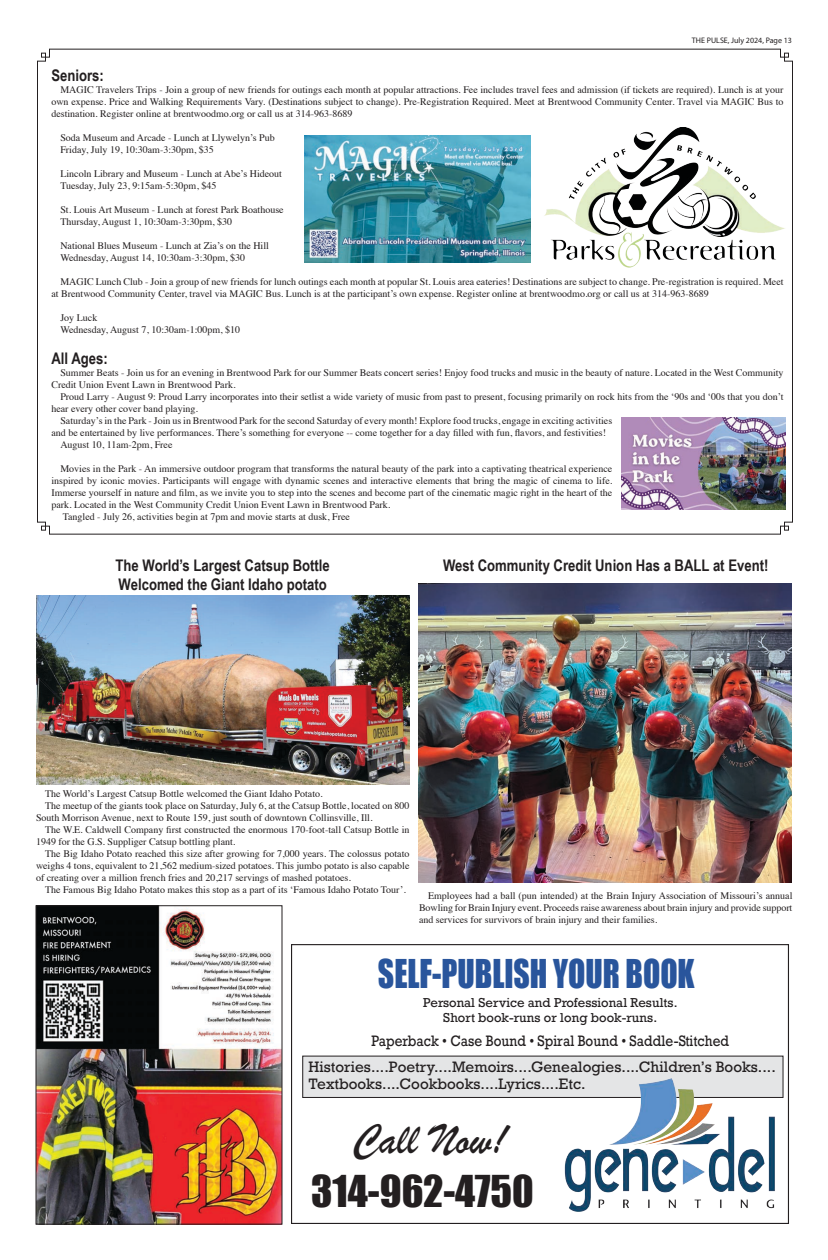
<style>
.page{position:relative;width:828px;height:1260px;background:#fff}
.page>*{position:absolute;margin:0;border:0;box-sizing:border-box;transform-origin:0 0}
.Head_16pt{font:44.6px "Brush Script";color:#231f20}
.Head_16pt-2{font:40.3px "Impact";color:#231f20}
.Head_16pt-3{font:36.5px "Impact";color:#29559c;scale:.87 1}
.Head_16pt-4{font:700 16px "Arial Narrow";color:#231f20}
.Head_16pt-5{font:14.2px/17px "Rockwell";color:#231f20}
.Head_16pt-6{font:14.2px "Rockwell";color:#231f20;scale:.89 1}
.Head_16pt-7{font:12.2px "Rockwell";color:#231f20}
.Ci{font:10px/12px "Times";color:#231f20}
.t1{font:8px "Myriad Pro";color:#231f20}
</style>
<div class="page">
<div style="left:303px;top:1056px;width:480px;height:41px;background:#e4e5e6"></div>
<div style="left:302px;top:1056px;width:481px;height:42px;border:1px solid #231f20"></div>
<img style="left:555px;top:1073px;width:228px;height:151px">
<img style="left:418px;top:583px;width:374px;height:300px">
<img style="left:36px;top:595px;width:374px;height:189px">
<img style="left:38px;top:907px;width:242px;height:316px">
<div style="left:36px;top:905px;width:246px;height:320px;border:1px solid #231f20"></div>
<svg style="left:37px;top:48px;width:756px;height:487px"></svg>
<img style="left:542px;top:128px;width:243px;height:156px">
<img style="left:305px;top:136px;width:225px;height:127px">
<img style="left:621px;top:418px;width:164px;height:92px">
<p class="t1" style="left:692px;top:35px;width:102px">THE PULSE, July 2024, Page 13</p>
<p class="Head_16pt-4" style="left:51px;top:63px;width:54px">Seniors:</p>
<p class="Ci" style="left:51px;top:83px;width:734px;text-align:justify;text-indent:9px">MAGIC Travelers Trips - Join a group of new friends for outings each month at popular attractions. Fee includes travel fees and admission (if tickets are required). Lunch is at your own expense. Price and Walking Requirements Vary. (Destinations subject to change). Pre-Registration Required. Meet at Brentwood Community Center. Travel via MAGIC Bus to destination. Register online at brentwoodmo.org or call us at 314-963-8689</p>
<p class="Ci" style="left:60px;top:131px;width:216px">Soda Museum and Arcade - Lunch at Llywelyn’s Pub</p>
<p class="Ci" style="left:60px;top:143px;width:155px">Friday, July 19, 10:30am-3:30pm, $35</p>
<p class="Ci" style="left:60px;top:167px;width:223px">Lincoln Library and Museum - Lunch at Abe’s Hideout</p>
<p class="Ci" style="left:60px;top:179px;width:157px">Tuesday, July 23, 9:15am-5:30pm, $45</p>
<p class="Ci" style="left:60px;top:203px;width:225px">St. Louis Art Museum - Lunch at forest Park Boathouse</p>
<p class="Ci" style="left:60px;top:215px;width:173px">Thursday, August 1, 10:30am-3:30pm, $30</p>
<p class="Ci" style="left:60px;top:239px;width:210px">National Blues Museum - Lunch at Zia’s on the Hill</p>
<p class="Ci" style="left:60px;top:251px;width:186px">Wednesday, August 14, 10:30am-3:30pm, $30</p>
<p class="Ci" style="left:51px;top:275px;width:734px;text-indent:9px">MAGIC Lunch Club - Join a group of new friends for lunch outings each month at popular St. Louis area eateries! Destinations are subject to change. Pre-registration is required. Meet at Brentwood Community Center, travel via MAGIC Bus. Lunch is at the participant’s own expense. Register online at brentwoodmo.org or call us at 314-963-8689</p>
<p class="Ci" style="left:60px;top:311px;width:38px">Joy Luck</p>
<p class="Ci" style="left:60px;top:323px;width:181px">Wednesday, August 7, 10:30am-1:00pm, $10</p>
<p class="Head_16pt-4" style="left:51px;top:346px;width:58px">All Ages:</p>
<p class="Ci" style="left:51px;top:366px;width:734px;text-indent:9px">Summer Beats - Join us for an evening in Brentwood Park for our Summer Beats concert series! Enjoy food trucks and music in the beauty of nature. Located in the West Community<br>Credit Union Event Lawn in Brentwood Park.</p>
<p class="Ci" style="left:51px;top:390px;width:734px;text-indent:9px">Proud Larry - August 9: Proud Larry incorporates into their setlist a wide variety of music from past to present, focusing primarily on rock hits from the ‘90s and ‘00s that you don’t hear every other cover band playing.</p>
<p class="Ci" style="left:51px;top:414px;width:562px;text-indent:9px">Saturday’s in the Park - Join us in Brentwood Park for the second Saturday of every month! Explore food trucks, engage in exciting activities and be entertained by live performances. There’s something for everyone -- come together for a day filled with fun, flavors, and festivities!</p>
<p class="Ci" style="left:60px;top:438px;width:114px">August 10, 11am-2pm, Free</p>
<p class="Ci" style="left:51px;top:462px;width:562px;text-align:justify;text-indent:9px">Movies in the Park - An immersive outdoor program that transforms the natural beauty of the park into a captivating theatrical experience inspired by iconic movies. Participants will engage with dynamic scenes and interactive elements that bring the magic of cinema to life.<br>Immerse yourself in nature and film, as we invite you to step into the scenes and become part of the cinematic magic right in the heart of the park. Located in the West Community Credit Union Event Lawn in Brentwood Park.</p>
<p class="Ci" style="left:63px;top:510px;width:289px">Tangled - July 26, activities begin at 7pm and movie starts at dusk, Free</p>
<p class="Head_16pt-4" style="left:116px;top:553px;width:216px">The World’s Largest Catsup Bottle</p>
<p class="Head_16pt-4" style="left:443px;top:553px;width:327px">West Community Credit Union Has a BALL at Event!</p>
<p class="Head_16pt-4" style="left:119px;top:573px;width:210px">Welcomed the Giant Idaho potato</p>
<p class="Ci" style="left:45px;top:787px;width:279px">The World’s Largest Catsup Bottle welcomed the Giant Idaho Potato.</p>
<p class="Ci" style="left:36px;top:799px;width:375px;text-indent:9px">The meetup of the giants took place on Saturday, July 6, at the Catsup Bottle, located on 800<br>South Morrison Avenue, next to Route 159, just south of downtown Collinsville, Ill.</p>
<p class="Ci" style="left:36px;top:823px;width:375px;text-indent:9px">The W.E. Caldwell Company first constructed the enormous 170-foot-tall Catsup Bottle in<br>1949 for the G.S. Suppliger Catsup bottling plant.</p>
<p class="Ci" style="left:36px;top:847px;width:375px;text-align:justify;text-indent:9px">The Big Idaho Potato reached this size after growing for 7,000 years. The colossus potato weighs 4 tons, equivalent to 21,562 medium-sized potatoes. This jumbo potato is also capable of creating over a million french fries and 20,217 servings of mashed potatoes.</p>
<p class="Ci" style="left:45px;top:883px;width:362px">The Famous Big Idaho Potato makes this stop as a part of its ‘Famous Idaho Potato Tour’.</p>
<p class="Ci" style="left:419px;top:889px;width:375px;text-align:justify;text-indent:9px">Employees had a ball (pun intended) at the Brain Injury Association of Missouri’s annual Bowling for Brain Injury event. Proceeds raise awareness about brain injury and provide support and services for survivors of brain injury and their families.</p>
<p class="Head_16pt-3" style="left:378px;top:945px;width:366px">SELF-PUBLISH YOUR BOOK</p>
<p class="Head_16pt-7" style="left:423px;top:995px;width:256px">Personal Service and Professional Results.</p>
<p class="Head_16pt-7" style="left:443px;top:1010px;width:215px">Short book-runs or long book-runs.</p>
<p class="Head_16pt-6" style="left:371px;top:1032px;width:403px">Paperback • Case Bound • Spiral Bound • Saddle-Stitched</p>
<p class="Head_16pt-5" style="left:309px;top:1059px;width:469px">Histories....Poetry....Memoirs....Genealogies....Children’s Books....<br>Textbooks....Cookbooks....Lyrics....Etc.</p>
<p class="Head_16pt" style="left:352px;top:1110px;width:156px">Call Now!</p>
<p class="Head_16pt-2" style="left:311px;top:1160px;width:224px">314-962-4750</p>
</div>
